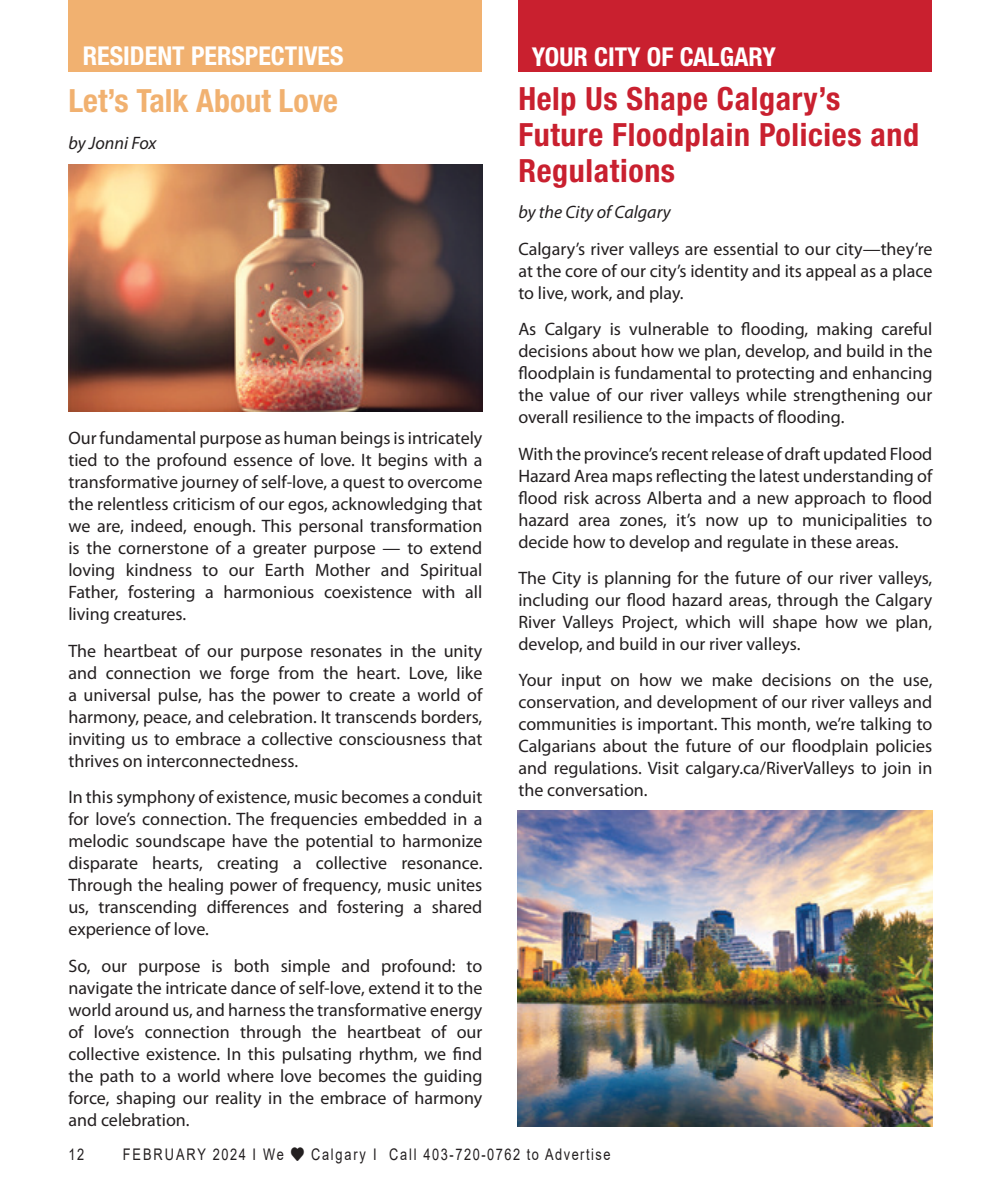
<style>
.page{position:relative;width:990px;height:1188px;background:#fff}
.page>*{position:absolute;margin:0;border:0;box-sizing:border-box;transform-origin:0 0}
.In_Around_title{font:700 condensed 32px/36px "Helvetica Neue LT Std";letter-spacing:.02em;color:#c9202f}
.In_Around_title-2{font:700 condensed 32px "Helvetica Neue LT Std";color:#f1b170}
.t1{font:700 condensed 26px "Helvetica Neue LT Std";color:#fff}
.Body_text{font:18px/22px "Myriad Pro";color:#231f20;text-align:justify}
.Body_text-2{font:italic 18px "Myriad Pro";color:#231f20}
.t2{font:16px "Arial";letter-spacing:.12em;color:#231f20;scale:.8 1}
</style>
<div class="page">
<div style="left:68px;top:0;width:414px;height:71px;background:#f1b170"></div>
<img style="left:68px;top:165px;width:414px;height:247px">
<div style="left:518px;top:0;width:414px;height:72px;background:#c9202f"></div>
<img style="left:518px;top:810px;width:414px;height:316px">
<p class="t1" style="left:83px;top:40px;width:262px">RESIDENT PERSPECTIVES</p>
<p class="In_Around_title-2" style="left:68px;top:82px;width:271px">Let’s Talk About Love</p>
<p class="Body_text-2" style="left:68px;top:132px;width:90px">by Jonni Fox</p>
<p class="Body_text" style="left:68px;top:427px;width:416px">Our fundamental purpose as human beings is intricately tied to the profound essence of love. It begins with a transformative journey of self-love, a quest to overcome the relentless criticism of our egos, acknowledging that we are, indeed, enough. This personal transformation is the cornerstone of a greater purpose — to extend loving kindness to our Earth Mother and Spiritual Father, fostering a harmonious coexistence with all living creatures.</p>
<p class="Body_text" style="left:68px;top:639px;width:416px">The heartbeat of our purpose resonates in the unity and connection we forge from the heart. Love, like a universal pulse, has the power to create a world of harmony, peace, and celebration. It transcends borders, inviting us to embrace a collective consciousness that thrives on interconnectedness.</p>
<p class="Body_text" style="left:68px;top:786px;width:416px">In this symphony of existence, music becomes a conduit for love’s connection. The frequencies embedded in a melodic soundscape have the potential to harmonize disparate hearts, creating a collective resonance.<br>Through the healing power of frequency, music unites us, transcending differences and fostering a shared experience of love.</p>
<p class="Body_text" style="left:68px;top:954px;width:416px">So, our purpose is both simple and profound: to navigate the intricate dance of self-love, extend it to the world around us, and harness the transformative energy of love’s connection through the heartbeat of our collective existence. In this pulsating rhythm, we find the path to a world where love becomes the guiding force, shaping our reality in the embrace of harmony and celebration.</p>
<p class="t1" style="left:532px;top:41px;width:246px">YOUR CITY OF CALGARY</p>
<p class="In_Around_title" style="left:518px;top:80px;width:402px">Help Us Shape Calgary’s<br>Future Floodplain Policies and<br>Regulations</p>
<p class="Body_text-2" style="left:518px;top:201px;width:154px">by the City of Calgary</p>
<p class="Body_text" style="left:518px;top:237px;width:416px">Calgary’s river valleys are essential to our city—they’re at the core of our city’s identity and its appeal as a place to live, work, and play.</p>
<p class="Body_text" style="left:518px;top:318px;width:416px">As Calgary is vulnerable to flooding, making careful decisions about how we plan, develop, and build in the floodplain is fundamental to protecting and enhancing the value of our river valleys while strengthening our overall resilience to the impacts of flooding.</p>
<p class="Body_text" style="left:518px;top:442px;width:416px">With the province’s recent release of draft updated Flood Hazard Area maps reflecting the latest understanding of flood risk across Alberta and a new approach to flood hazard area zones, it’s now up to municipalities to decide how to develop and regulate in these areas.</p>
<p class="Body_text" style="left:518px;top:567px;width:415px">The City is planning for the future of our river valleys, including our flood hazard areas, through the Calgary River Valleys Project, which will shape how we plan, develop, and build in our river valleys.</p>
<p class="Body_text" style="left:518px;top:669px;width:416px">Your input on how we make decisions on the use, conservation, and development of our river valleys and communities is important. This month, we’re talking to Calgarians about the future of our floodplain policies and regulations. Visit calgary.ca/RiverValleys to join in the conversation.</p>
<p class="t2" style="left:68px;top:1144px;width:21px">12</p>
<p class="t2" style="left:123px;top:1144px;width:611px">FEBRUARY 2024 I We ♥ Calgary I Call 403-720-0762 to Advertise</p>
</div>
